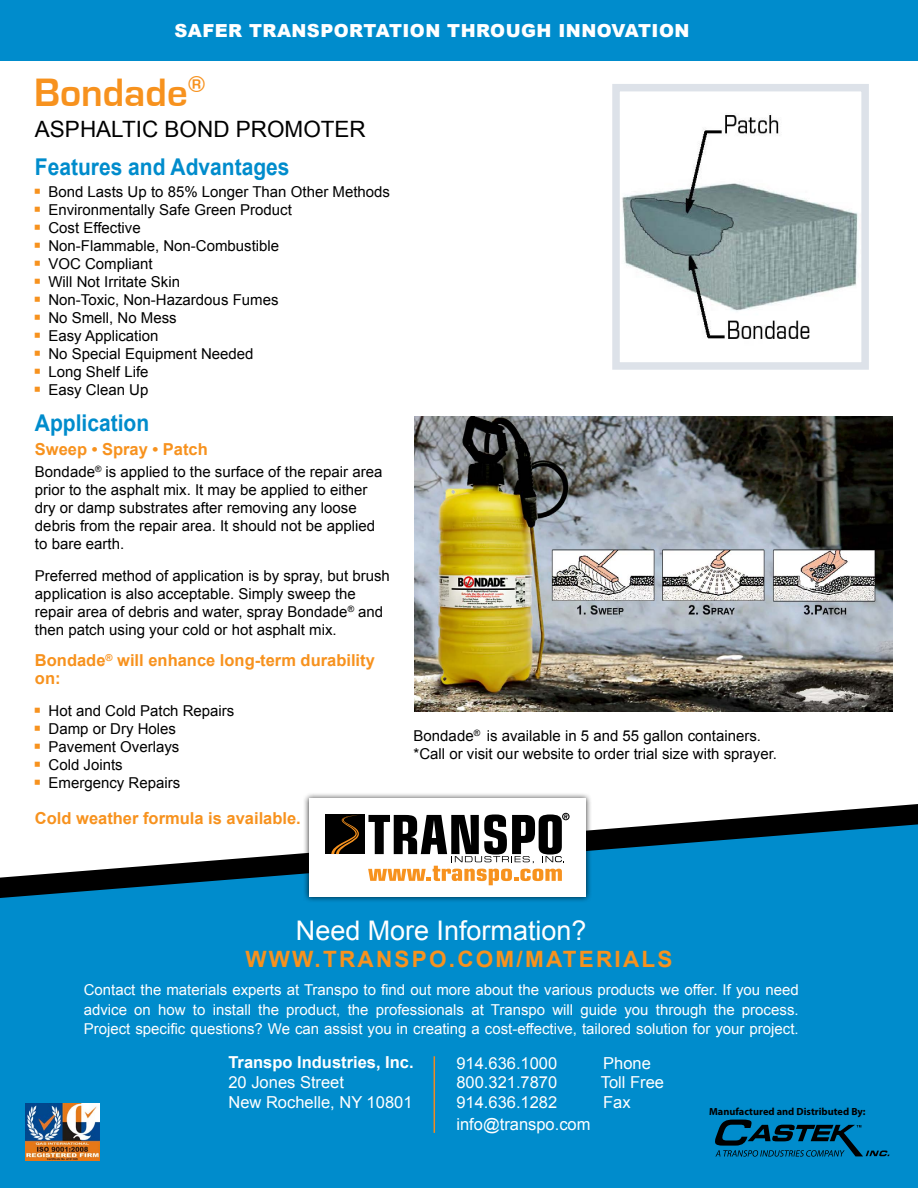
<style>
.page{position:relative;width:918px;height:1188px;background:#fff}
.page>*{position:absolute;margin:0;border:0;box-sizing:border-box;transform-origin:0 0}
.t1{font:700 40.8px "Eurostile";color:#f7921e}
.t2{font:27px "Arial";color:#fff}
.t3{font:700 23.1px "Arial";color:#008ccc;scale:.91 1}
.t4{font:700 22.5px "Arial";letter-spacing:.1em;color:#f7921e}
.t5{font:22.5px "Arial";color:#000}
.t6{font:900 18px "Arial";letter-spacing:.025em;color:#fff}
.t7{font:16.5px/19.8px "Arial";color:#fff}
.t8{font:700 16.5px/18px "Arial";color:#f7921e}
.t9{font:700 16.5px "Arial";color:#fff}
.t10{font:15px/18px "Arial";color:#000}
.t11{font:15px/19.5px "Arial";color:#fff;text-align:justify}
.t12{font:700 10.35px "Myriad Pro";color:#000}
.s1{color:#f7921e}
</style>
<div class="page">
<div style="left:0;top:898px;width:918px;height:290px;background:#008ccc"></div>
<hr style="left:434px;top:1056px;width:1px;height:77px;background:#f18a21">
<svg style="left:0;top:804px;width:918px;height:94px"></svg>
<div style="left:303px;top:792px;width:289px;height:110px;background:#000;opacity:.75"></div>
<div style="left:309px;top:798px;width:277px;height:98px;background:#fff"></div>
<div style="left:326px;top:815px;width:39px;height:39px;background:#000"></div>
<svg style="left:331px;top:815px;width:28px;height:39px"></svg>
<svg style="left:368px;top:813px;width:202px;height:72px"></svg>
<img style="left:622px;top:115px;width:236px;height:224px">
<div style="left:612px;top:84px;width:257px;height:286px;border:8px solid #dde2e9"></div>
<div style="left:0;top:0;width:918px;height:60px;background:#008ccc"></div>
<img style="left:415px;top:417px;width:478px;height:295px">
<img style="left:26px;top:1104px;width:74px;height:56px">
<svg style="left:715px;top:1120px;width:175px;height:37px;background:#006492"></svg>
<p class="t6" style="left:174px;top:18px;width:517px">SAFER TRANSPORTATION THROUGH INNOVATION</p>
<h1 class="t1" style="left:34px;top:70px;width:173px">Bondade<sup>®</sup></h1>
<h3 class="t5" style="left:35px;top:114px;width:332px">ASPHALTIC BOND PROMOTER</h3>
<h3 class="t3" style="left:35px;top:151px;width:281px">Features and Advantages</h3>
<p class="t10" style="left:35px;top:182px;width:357px"><span class="s1">•</span> Bond Lasts Up to 85% Longer Than Other Methods</p>
<p class="t10" style="left:35px;top:200px;width:259px"><span class="s1">•</span> Environmentally Safe Green Product</p>
<p class="t10" style="left:35px;top:218px;width:107px"><span class="s1">•</span> Cost Effective</p>
<p class="t10" style="left:35px;top:236px;width:246px"><span class="s1">•</span> Non-Flammable, Non-Combustible</p>
<p class="t10" style="left:35px;top:254px;width:119px"><span class="s1">•</span> VOC Compliant</p>
<p class="t10" style="left:35px;top:272px;width:147px"><span class="s1">•</span> Will Not Irritate Skin</p>
<p class="t10" style="left:35px;top:290px;width:245px"><span class="s1">•</span> Non-Toxic, Non-Hazardous Fumes</p>
<p class="t10" style="left:35px;top:308px;width:143px"><span class="s1">•</span> No Smell, No Mess</p>
<p class="t10" style="left:35px;top:326px;width:125px"><span class="s1">•</span> Easy Application</p>
<p class="t10" style="left:35px;top:344px;width:220px"><span class="s1">•</span> No Special Equipment Needed</p>
<p class="t10" style="left:35px;top:362px;width:115px"><span class="s1">•</span> Long Shelf Life</p>
<p class="t10" style="left:35px;top:380px;width:115px"><span class="s1">•</span> Easy Clean Up</p>
<h3 class="t3" style="left:35px;top:406px;width:127px">Application</h3>
<p class="t10" style="left:35px;top:463px;width:349px">Bondade<sup>®</sup> is applied to the surface of the repair area prior to the asphalt mix. It may be applied to either dry or damp substrates after removing any loose debris from the repair area. It should not be applied to bare earth.</p>
<p class="t10" style="left:35px;top:566px;width:356px">Preferred method of application is by spray, but brush application is also acceptable. Simply sweep the repair area of debris and water, spray Bondade<sup>®</sup> and then patch using your cold or hot asphalt mix.</p>
<p class="t8" style="left:35px;top:652px;width:341px">Bondade<sup>®</sup> will enhance long-term durability on:</p>
<p class="t10" style="left:35px;top:701px;width:201px"><span class="s1">•</span> Hot and Cold Patch Repairs</p>
<p class="t10" style="left:35px;top:719px;width:143px"><span class="s1">•</span> Damp or Dry Holes</p>
<p class="t10" style="left:35px;top:737px;width:146px"><span class="s1">•</span> Pavement Overlays</p>
<p class="t10" style="left:35px;top:755px;width:89px"><span class="s1">•</span> Cold Joints</p>
<p class="t10" style="left:35px;top:773px;width:147px"><span class="s1">•</span> Emergency Repairs</p>
<p class="t8" style="left:35px;top:809px;width:267px">Cold weather formula is available.</p>
<p class="t8" style="left:35px;top:441px;width:174px">Sweep • Spray • Patch</p>
<p class="t10" style="left:414px;top:727px;width:365px">Bondade<sup>®</sup> is available in 5 and 55 gallon containers. *Call or visit our website to order trial size with sprayer.</p>
<h2 class="t2" style="left:296px;top:911px;width:292px">Need More Information?</h2>
<h3 class="t4" style="left:245px;top:943px;width:429px">WWW.TRANSPO.COM/MATERIALS</h3>
<p class="t11" style="left:84px;top:980px;width:716px">Contact the materials experts at Transpo to find out more about the various products we offer. If you need advice on how to install the product, the professionals at Transpo will guide you through the process.<br>Project specific questions? We can assist you in creating a cost-effective, tailored solution for your project.</p>
<p class="t9" style="left:228px;top:1051px;width:187px">Transpo Industries, Inc.</p>
<p class="t7" style="left:228px;top:1072px;width:186px">20 Jones Street<br>New Rochelle, NY 10801</p>
<p class="t7" style="left:456px;top:1053px;width:102px">914.636.1000</p>
<p class="t7" style="left:603px;top:1053px;width:49px">Phone</p>
<p class="t7" style="left:456px;top:1073px;width:102px">800.321.7870</p>
<p class="t7" style="left:601px;top:1073px;width:65px">Toll Free</p>
<p class="t7" style="left:456px;top:1092px;width:102px">914.636.1282</p>
<p class="t7" style="left:603px;top:1092px;width:29px">Fax</p>
<p class="t7" style="left:456px;top:1114px;width:136px">info@transpo.com</p>
<p class="t12" style="left:709px;top:1105px;width:158px">Manufactured and Distributed By:</p>
</div>
